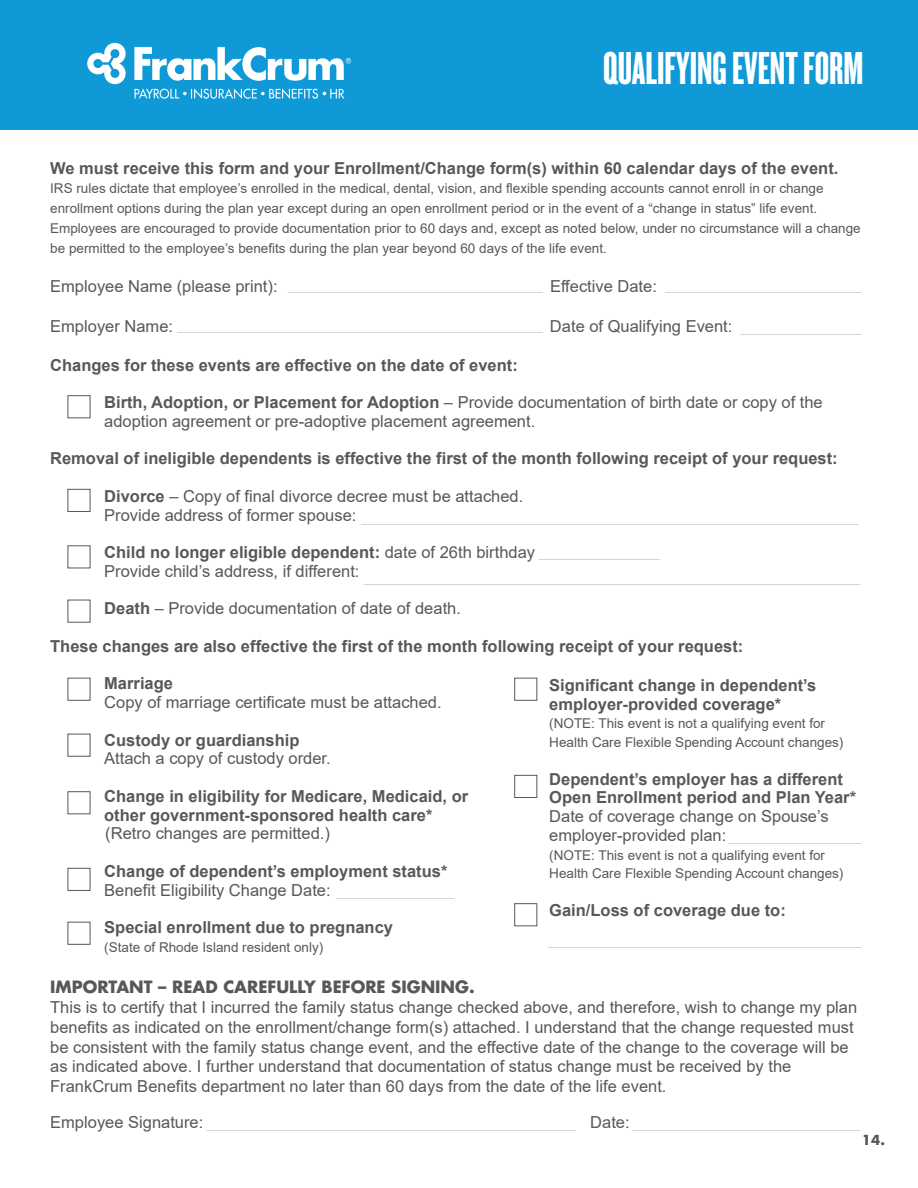
<style>
.page{position:relative;width:918px;height:1188px;background:#fff}
.page>*{position:absolute;margin:0;border:0;box-sizing:border-box;transform-origin:0 0}
.t1{font:48px "Knockout HTF67 Full Bantamwt";color:#fff}
.t2{font:16.5px/18.8px "Arial";color:#585858}
.t3{font:700 16.5px/18.8px "Arial";color:#585858}
.t4{font:700 16.5px "Futura Std";color:#585858}
.t5{font:13.5px/19.8px "Arial";color:#585858}
.t6{font:700 13.5px "Futura Std";color:#585858}
.s1{font-weight:700}
</style>
<div class="page">
<div style="left:68px;top:395px;width:22px;height:23px;border:1px solid #585858"></div>
<div style="left:68px;top:489px;width:22px;height:23px;border:1px solid #585858"></div>
<div style="left:68px;top:545px;width:22px;height:23px;border:1px solid #585858"></div>
<div style="left:68px;top:600px;width:22px;height:23px;border:1px solid #585858"></div>
<div style="left:514px;top:678px;width:23px;height:23px;border:1px solid #585858"></div>
<div style="left:514px;top:775px;width:23px;height:23px;border:1px solid #585858"></div>
<div style="left:514px;top:903px;width:23px;height:23px;border:1px solid #585858"></div>
<div style="left:68px;top:734px;width:22px;height:23px;border:1px solid #585858"></div>
<div style="left:68px;top:868px;width:22px;height:23px;border:1px solid #585858"></div>
<div style="left:68px;top:922px;width:22px;height:23px;border:1px solid #585858"></div>
<div style="left:0;top:0;width:918px;height:130px;background:#0f99d6"></div>
<img style="left:87px;top:42px;width:265px;height:57px">
<h1 class="t1" style="left:603px;top:44px;width:262px">QUALIFYING EVENT FORM</h1>
<p class="t3" style="left:50px;top:159px;width:790px">We must receive this form and your Enrollment/Change form(s) within 60 calendar days of the event.</p>
<p class="t5" style="left:50px;top:179px;width:812px">IRS rules dictate that employee’s enrolled in the medical, dental, vision, and flexible spending accounts cannot enroll in or change enrollment options during the plan year except during an open enrollment period or in the event of a “change in status” life event.<br>Employees are encouraged to provide documentation prior to 60 days and, except as noted below, under no circumstance will a change be permitted to the employee’s benefits during the plan year beyond 60 days of the life event.</p>
<p class="t2" style="left:50px;top:277px;width:229px">Employee Name (please print):</p>
<p class="t2" style="left:550px;top:277px;width:108px">Effective Date:</p>
<p class="t2" style="left:50px;top:317px;width:124px">Employer Name:</p>
<p class="t2" style="left:550px;top:317px;width:184px">Date of Qualifying Event:</p>
<p class="t3" style="left:50px;top:355px;width:469px">Changes for these events are effective on the date of event:</p>
<p class="t2" style="left:104px;top:393px;width:720px"><span class="s1">Birth, Adoption, or Placement for Adoption</span> – Provide documentation of birth date or copy of the adoption agreement or pre-adoptive placement agreement.</p>
<p class="t3" style="left:50px;top:449px;width:789px">Removal of ineligible dependents is effective the first of the month following receipt of your request:</p>
<p class="t2" style="left:104px;top:487px;width:421px"><span class="s1">Divorce</span> – Copy of final divorce decree must be attached.<br>Provide address of former spouse:</p>
<p class="t2" style="left:104px;top:543px;width:432px"><span class="s1">Child no longer eligible dependent:</span> date of 26th birthday<br>Provide child’s address, if different:</p>
<p class="t2" style="left:104px;top:599px;width:358px"><span class="s1">Death</span> – Provide documentation of date of death.</p>
<p class="t3" style="left:50px;top:637px;width:695px">These changes are also effective the first of the month following receipt of your request:</p>
<p class="t3" style="left:104px;top:674px;width:70px">Marriage</p>
<p class="t2" style="left:104px;top:693px;width:339px">Copy of marriage certificate must be attached.</p>
<p class="t3" style="left:104px;top:730px;width:197px">Custody or guardianship</p>
<p class="t2" style="left:104px;top:749px;width:228px">Attach a copy of custody order.</p>
<p class="t3" style="left:104px;top:787px;width:366px">Change in eligibility for Medicare, Medicaid, or other government-sponsored health care*</p>
<p class="t2" style="left:105px;top:824px;width:226px">(Retro changes are permitted.)</p>
<p class="t3" style="left:104px;top:862px;width:345px">Change of dependent’s employment status*</p>
<p class="t2" style="left:104px;top:880px;width:228px">Benefit Eligibility Change Date:</p>
<p class="t3" style="left:104px;top:918px;width:290px">Special enrollment due to pregnancy</p>
<p class="t5" style="left:104px;top:937px;width:221px">(State of Rhode Island resident only)</p>
<p class="t4" style="left:50px;top:976px;width:426px">IMPORTANT – READ CAREFULLY BEFORE SIGNING.</p>
<p class="t2" style="left:50px;top:997px;width:809px;line-height:19.8px">This is to certify that I incurred the family status change checked above, and therefore, wish to change my plan benefits as indicated on the enrollment/change form(s) attached. I understand that the change requested must be consistent with the family status change event, and the effective date of the change to the coverage will be as indicated above. I further understand that documentation of status change must be received by the FrankCrum Benefits department no later than 60 days from the date of the life event.</p>
<p class="t2" style="left:50px;top:1113px;width:155px">Employee Signature:</p>
<p class="t2" style="left:590px;top:1113px;width:41px">Date:</p>
<p class="t3" style="left:549px;top:676px;width:269px">Significant change in dependent’s employer-provided coverage*</p>
<p class="t5" style="left:549px;top:714px;width:296px;line-height:18.8px">(NOTE: This event is not a qualifying event for<br>Health Care Flexible Spending Account changes)</p>
<p class="t3" style="left:549px;top:769px;width:308px">Dependent’s employer has a different<br>Open Enrollment period and Plan Year*</p>
<p class="t2" style="left:549px;top:807px;width:281px">Date of coverage change on Spouse’s employer-provided plan:</p>
<p class="t5" style="left:549px;top:845px;width:296px;line-height:18.8px">(NOTE: This event is not a qualifying event for<br>Health Care Flexible Spending Account changes)</p>
<p class="t3" style="left:549px;top:901px;width:238px">Gain/Loss of coverage due to:</p>
<p class="t6" style="left:862px;top:1131px;width:25px">14.</p>
</div>
